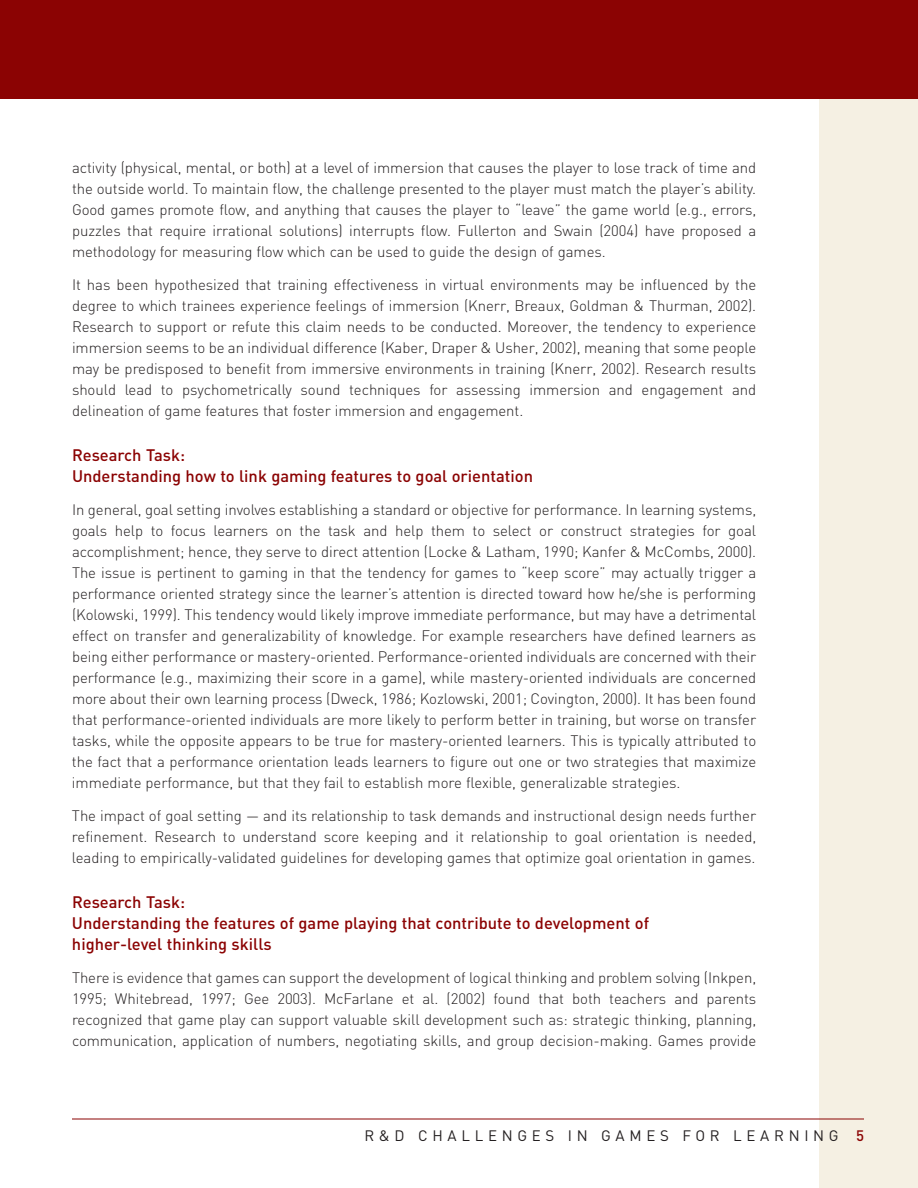
<style>
.page{position:relative;width:918px;height:1188px;background:#fff}
.page>*{position:absolute;margin:0;border:0;box-sizing:border-box;transform-origin:0 0}
.t1{font:500 16.5px/21px "DIN";color:#8b0303}
.t2{font:300 15px/21px "DIN";letter-spacing:-.005em;color:#231f20;text-align:justify}
.t3{font:15px "DIN";letter-spacing:.315em;color:#231f20}
.s1{font-weight:500;color:#8b0303}
</style>
<div class="page">
<div style="left:819px;top:98px;width:99px;height:1090px;background:#f5f0e3"></div>
<hr style="left:72px;top:1119px;width:792px;height:1px;background:#8b0303">
<div style="left:0;top:0;width:918px;height:99px;background:#8b0303"></div>
<p class="t2" style="left:72px;top:157px;width:686px">activity (physical, mental, or both) at a level of immersion that causes the player to lose track of time and the outside world. To maintain flow, the challenge presented to the player must match the player’s ability.<br>Good games promote flow, and anything that causes the player to “leave” the game world (e.g., errors, puzzles that require irrational solutions) interrupts flow. Fullerton and Swain (2004) have proposed a methodology for measuring flow which can be used to guide the design of games.</p>
<p class="t2" style="left:72px;top:274px;width:686px">It has been hypothesized that training effectiveness in virtual environments may be influenced by the degree to which trainees experience feelings of immersion (Knerr, Breaux, Goldman &amp; Thurman, 2002).<br>Research to support or refute this claim needs to be conducted. Moreover, the tendency to experience immersion seems to be an individual difference (Kaber, Draper &amp; Usher, 2002), meaning that some people may be predisposed to benefit from immersive environments in training (Knerr, 2002). Research results should lead to psychometrically sound techniques for assessing immersion and engagement and delineation of game features that foster immersion and engagement.</p>
<p class="t1" style="left:72px;top:444px;width:463px">Research Task:<br>Understanding how to link gaming features to goal orientation</p>
<p class="t2" style="left:72px;top:499px;width:686px">In general, goal setting involves establishing a standard or objective for performance. In learning systems, goals help to focus learners on the task and help them to select or construct strategies for goal accomplishment; hence, they serve to direct attention (Locke &amp; Latham, 1990; Kanfer &amp; McCombs, 2000).<br>The issue is pertinent to gaming in that the tendency for games to “keep score” may actually trigger a performance oriented strategy since the learner’s attention is directed toward how he/she is performing (Kolowski, 1999). This tendency would likely improve immediate performance, but may have a detrimental effect on transfer and generalizability of knowledge. For example researchers have defined learners as being either performance or mastery-oriented. Performance-oriented individuals are concerned with their performance (e.g., maximizing their score in a game), while mastery-oriented individuals are concerned more about their own learning process (Dweck, 1986; Kozlowski, 2001; Covington, 2000). It has been found that performance-oriented individuals are more likely to perform better in training, but worse on transfer tasks, while the opposite appears to be true for mastery-oriented learners. This is typically attributed to the fact that a performance orientation leads learners to figure out one or two strategies that maximize immediate performance, but that they fail to establish more flexible, generalizable strategies.</p>
<p class="t2" style="left:72px;top:805px;width:686px">The impact of goal setting — and its relationship to task demands and instructional design needs further refinement. Research to understand score keeping and it relationship to goal orientation is needed, leading to empirically-validated guidelines for developing games that optimize goal orientation in games.</p>
<p class="t1" style="left:72px;top:891px;width:579px">Research Task:<br>Understanding the features of game playing that contribute to development of higher-level thinking skills</p>
<p class="t2" style="left:72px;top:967px;width:686px">There is evidence that games can support the development of logical thinking and problem solving (Inkpen, 1995; Whitebread, 1997; Gee 2003). McFarlane et al. (2002) found that both teachers and parents recognized that game play can support valuable skill development such as: strategic thinking, planning, communication, application of numbers, negotiating skills, and group decision-making. Games provide</p>
<p class="t3" style="left:364px;top:1127px;width:501px">R&amp;D CHALLENGES IN GAMES FOR LEARNING <span class="s1">5</span></p>
</div>
